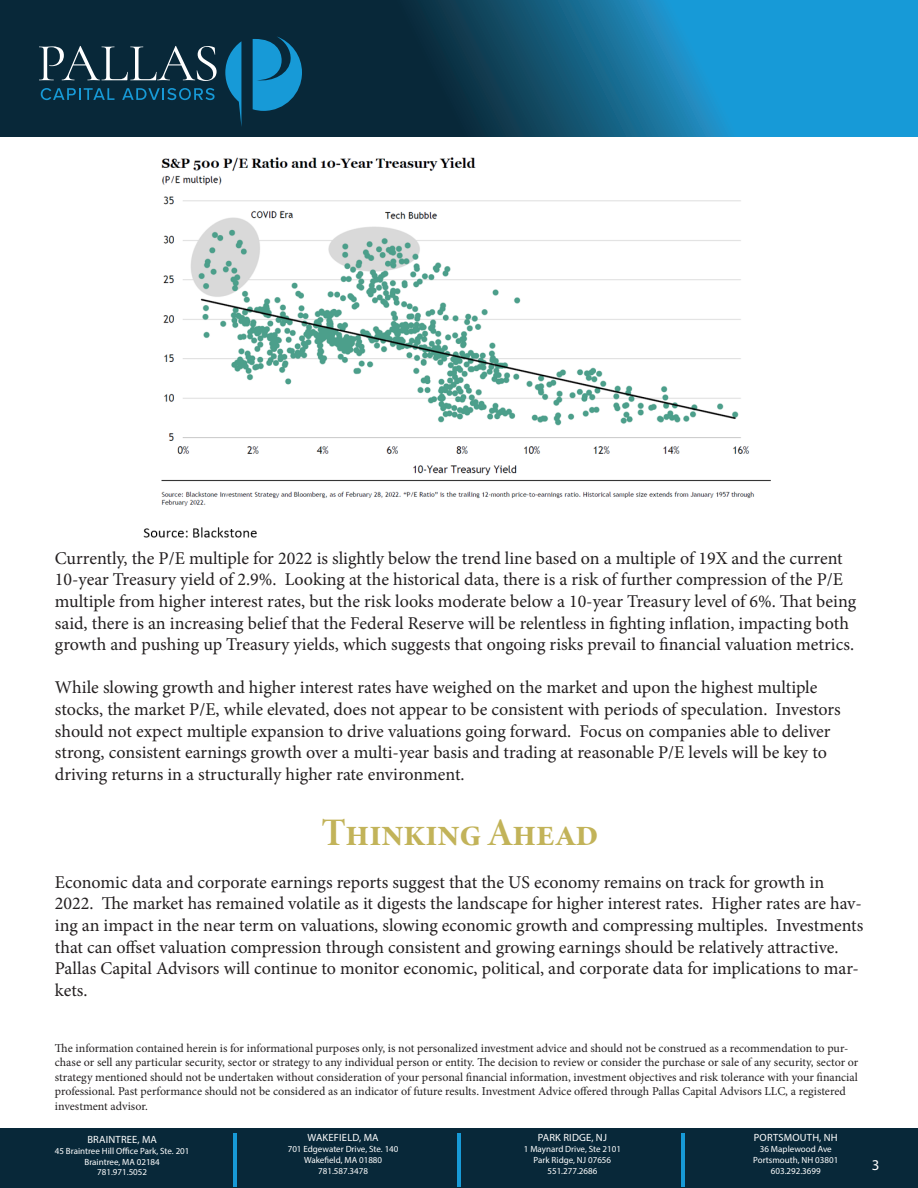
<style>
.page{position:relative;width:918px;height:1188px;background:#fff}
.page>*{position:absolute;margin:0;border:0;box-sizing:border-box;transform-origin:0 0}
.t1{font:54px "Myriad Pro";color:#179ad7}
.t2{font:39px "Minion Variable Concept";letter-spacing:.005em;color:#c2b359}
.t3{font:18px/21.6px "Minion Pro";letter-spacing:-.005em;color:#231f20}
.t4{font:15px "Myriad Pro";color:#fff}
.t5{font:12px/14.4px "Minion Pro";letter-spacing:-.005em;color:#231f20}
.t6{font:10.5px "Myriad Pro";letter-spacing:.02em;color:#fff}
.t7{font:9px "Myriad Pro";color:#fff}
</style>
<div class="page">
<svg style="left:0;top:0;width:918px;height:137px;background:#105779"></svg>
<svg style="left:225px;top:41px;width:16px;height:86px"></svg>
<svg style="left:253px;top:36px;width:49px;height:75px;background:#1279a9"></svg>
<svg style="left:39px;top:46px;width:178px;height:35px;background:#354f5d"></svg>
<svg style="left:41px;top:88px;width:74px;height:12px"></svg>
<svg style="left:122px;top:88px;width:93px;height:12px"></svg>
<div style="left:0;top:1128px;width:918px;height:60px;background:#082839"></div>
<img style="left:143px;top:157px;width:628px;height:381px">
<p class="t3" style="left:55px;top:547px;width:803px">Currently, the P/E multiple for 2022 is slightly below the trend line based on a multiple of 19X and the current 10-year Treasury yield of 2.9%. Looking at the historical data, there is a risk of further compression of the P/E multiple from higher interest rates, but the risk looks moderate below a 10-year Treasury level of 6%. That being said, there is an increasing belief that the Federal Reserve will be relentless in fighting inflation, impacting both growth and pushing up Treasury yields, which suggests that ongoing risks prevail to financial valuation metrics.</p>
<p class="t3" style="left:55px;top:677px;width:787px">While slowing growth and higher interest rates have weighed on the market and upon the highest multiple stocks, the market P/E, while elevated, does not appear to be consistent with periods of speculation. Investors should not expect multiple expansion to drive valuations going forward. Focus on companies able to deliver strong, consistent earnings growth over a multi-year basis and trading at reasonable P/E levels will be key to driving returns in a structurally higher rate environment.</p>
<p class="t2" style="left:322px;top:805px;width:278px">Thinking Ahead</p>
<p class="t3" style="left:55px;top:871px;width:810px">Economic data and corporate earnings reports suggest that the US economy remains on track for growth in 2022. The market has remained volatile as it digests the landscape for higher interest rates. Higher rates are hav&shy;ing an impact in the near term on valuations, slowing economic growth and compressing multiples. Investments that can offset valuation compression through consistent and growing earnings should be relatively attractive.<br>Pallas Capital Advisors will continue to monitor economic, political, and corporate data for implications to mar&shy;kets.</p>
<p class="t5" style="left:55px;top:1041px;width:805px">The information contained herein is for informational purposes only, is not personalized investment advice and should not be construed as a recommendation to pur&shy;chase or sell any particular security, sector or strategy to any individual person or entity. The decision to review or consider the purchase or sale of any security, sector or strategy mentioned should not be undertaken without consideration of your personal financial information, investment objectives and risk tolerance with your financial professional. Past performance should not be considered as an indicator of future results. Investment Advice offered through Pallas Capital Advisors LLC, a registered investment advisor.</p>
<p class="t6" style="left:87px;top:1133px;width:71px">BRAINTREE, MA</p>
<p class="t7" style="left:55px;top:1145px;width:136px">45 Braintree Hill Office Park, Ste. 201</p>
<p class="t7" style="left:85px;top:1156px;width:77px">Braintree, MA 02184</p>
<p class="t7" style="left:97px;top:1167px;width:51px">781.971.5052</p>
<p class="t1" style="left:228px;top:1123px;width:14px">|</p>
<p class="t1" style="left:453px;top:1123px;width:14px">|</p>
<p class="t6" style="left:754px;top:1131px;width:85px">PORTSMOUTH, NH</p>
<p class="t1" style="left:677px;top:1123px;width:14px">|</p>
<p class="t6" style="left:538px;top:1131px;width:71px">PARK RIDGE, NJ</p>
<p class="t7" style="left:524px;top:1144px;width:99px">1 Maynard Drive, Ste 2101</p>
<p class="t7" style="left:534px;top:1154px;width:79px">Park Ridge, NJ 07656</p>
<p class="t7" style="left:547px;top:1165px;width:51px">551.277.2686</p>
<p class="t6" style="left:308px;top:1131px;width:73px">WAKEFIELD, MA</p>
<p class="t7" style="left:288px;top:1144px;width:112px">701 Edgewater Drive, Ste. 140</p>
<p class="t7" style="left:304px;top:1154px;width:80px">Wakefield, MA 01880</p>
<p class="t7" style="left:318px;top:1165px;width:51px">781.587.3478</p>
<p class="t7" style="left:760px;top:1144px;width:73px">36 Maplewood Ave</p>
<p class="t7" style="left:753px;top:1154px;width:87px">Portsmouth, NH 03801</p>
<p class="t7" style="left:771px;top:1165px;width:51px">603.292.3699</p>
<p class="t4" style="left:872px;top:1156px;width:9px">3</p>
</div>
